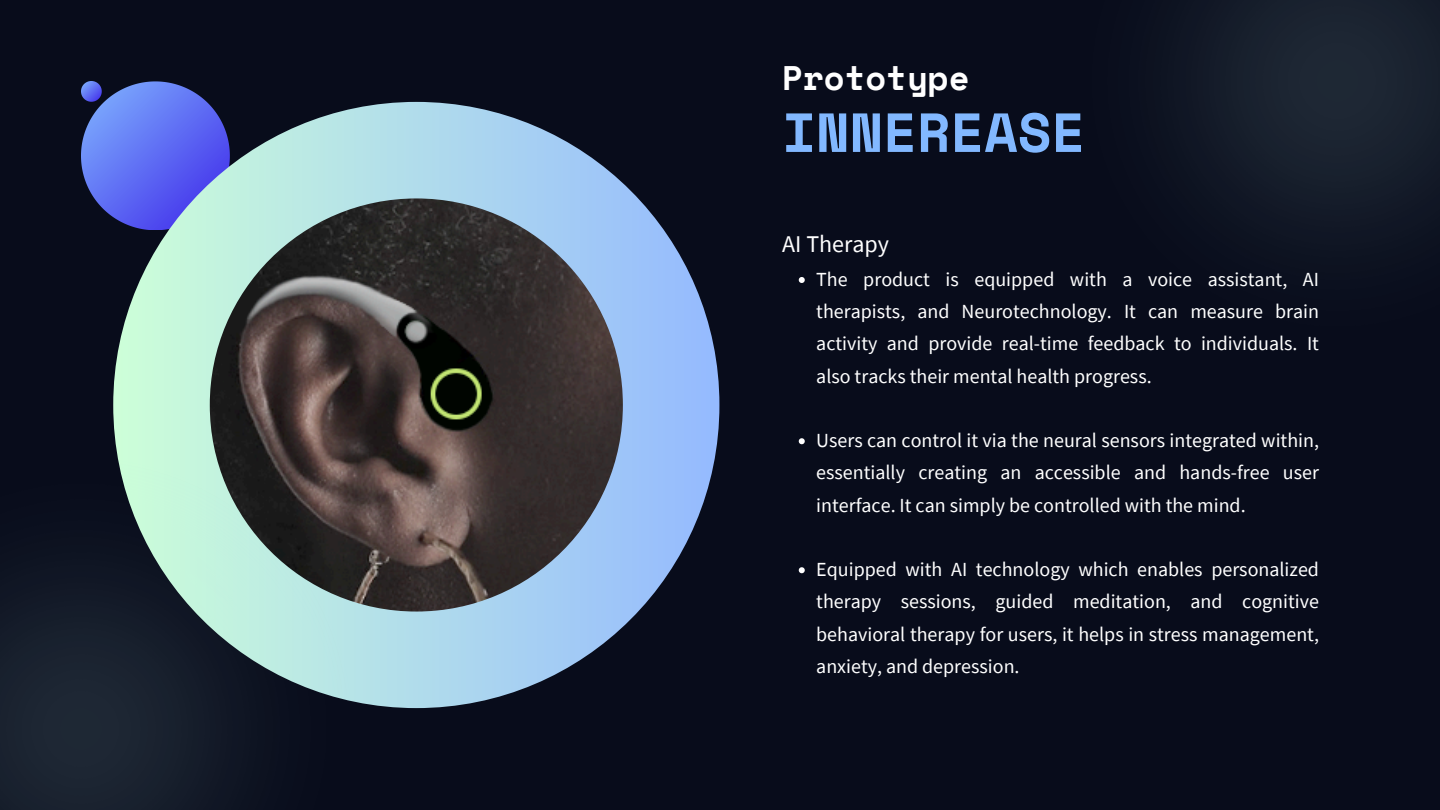
<style>
.page{position:relative;width:1440px;height:810px;background:#080c1b}
.page>*{position:absolute;margin:0;border:0;box-sizing:border-box;transform-origin:0 0}
.t1{font:700 55px "Space Mono";color:#82b8ff}
.t2{font:700 34px "Space Mono";color:#fff}
.t3{font:24px "Source Sans Pro";color:#fff}
.t4{font:20px/32.2px "Source Sans Pro";color:#fff;text-align:justify}
</style>
<div class="page">
<svg style="left:799px;top:277px;width:6px;height:6px"></svg>
<svg style="left:799px;top:438px;width:6px;height:6px"></svg>
<svg style="left:799px;top:567px;width:6px;height:6px"></svg>
<img style="left:1185px;top:0;width:255px;height:233px">
<div style="left:113px;top:102px;width:606px;height:606px;background:linear-gradient(to right,#ccfed7,#95baff);border-radius:50%"></div>
<img style="left:0;top:405px;width:405px;height:405px">
<svg style="left:81px;top:81px;width:149px;height:149px;background:#5c6dd1"></svg>
<img style="left:210px;top:198px;width:413px;height:414px;border-radius:50%">
<h2 class="t2" style="left:782px;top:52px;width:189px">Prototype</h2>
<h1 class="t1" style="left:782px;top:90px;width:304px">INNEREASE</h1>
<p class="t3" style="left:782px;top:229px;width:108px">AI Therapy</p>
<p class="t4" style="left:816px;top:263px;width:504px">The product is equipped with a voice assistant, AI therapists, and Neurotechnology. It can measure brain activity and provide real-time feedback to individuals. It also tracks their mental health progress.</p>
<p class="t4" style="left:816px;top:424px;width:504px">Users can control it via the neural sensors integrated within, essentially creating an accessible and hands-free user interface. It can simply be controlled with the mind.</p>
<p class="t4" style="left:816px;top:553px;width:504px">Equipped with AI technology which enables personalized therapy sessions, guided meditation, and cognitive behavioral therapy for users, it helps in stress management, anxiety, and depression.</p>
</div>
